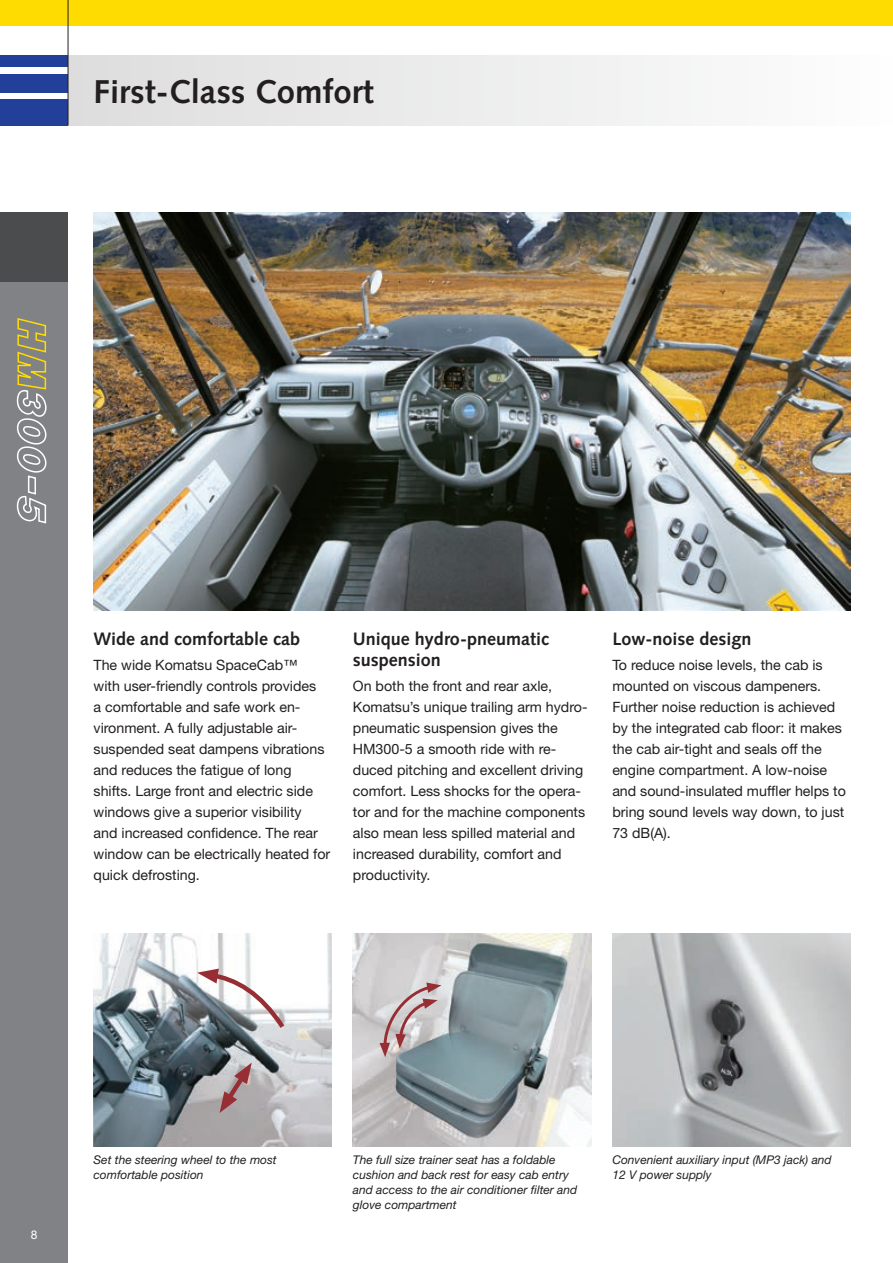
<style>
.page{position:relative;width:893px;height:1263px;background:#fff}
.page>*{position:absolute;margin:0;border:0;box-sizing:border-box;transform-origin:0 0}
.t1{font:700 33px "Syntax LTCE";color:#231f20}
.t2{font:700 18px/21px "Syntax LTCE";color:#231f20}
.t3{font:14.25px/21px "Helvetica Neue LT Pro";color:#231f20}
.t4{font:italic 12px/15px "Helvetica Neue LT Pro";color:#231f20}
.t5{font:12px "Helvetica Neue LT Pro";color:#fff}
</style>
<div class="page">
<img style="left:94px;top:213px;width:756px;height:397px">
<div style="left:0;top:213px;width:68px;height:1050px;background:#808285"></div>
<div style="left:0;top:99px;width:68px;height:26px;background:#223f99"></div>
<div style="left:0;top:74px;width:68px;height:18px;background:#223f99"></div>
<div style="left:0;top:55px;width:68px;height:12px;background:#223f99"></div>
<div style="left:0;top:0;width:893px;height:26px;background:#ffdc01"></div>
<div style="left:0;top:213px;width:68px;height:69px;background:#4b4c4d"></div>
<div style="left:68px;top:55px;width:825px;height:70px;background:linear-gradient(to right,#ddddde,#fdfdfe)"></div>
<hr style="left:68px;top:0;width:1px;height:125px;background:#231f20">
<img style="left:94px;top:934px;width:238px;height:212px">
<img style="left:353px;top:934px;width:238px;height:212px">
<img style="left:612px;top:934px;width:238px;height:212px">
<svg style="left:379px;top:982px;width:62px;height:75px;background:#bfb2b5"></svg>
<svg style="left:220px;top:1062px;width:32px;height:51px;background:#ab9193"></svg>
<svg style="left:197px;top:968px;width:92px;height:65px"></svg>
<svg style="left:16px;top:318px;width:31px;height:206px"></svg>
<h1 class="t1" style="left:94px;top:73px;width:282px">First-Class Comfort</h1>
<p class="t2" style="left:94px;top:628px;width:208px">Wide and comfortable cab</p>
<p class="t3" style="left:94px;top:654px;width:238px">The wide Komatsu SpaceCab™<br>with user-friendly controls provides<br>a comfortable and safe work en&shy;vironment. A fully adjustable air&shy;suspended seat dampens vibrations and reduces the fatigue of long shifts. Large front and electric side windows give a superior visibility<br>and increased confidence. The rear window can be electrically heated for quick defrosting.</p>
<p class="t2" style="left:353px;top:628px;width:198px">Unique hydro-pneumatic suspension</p>
<p class="t3" style="left:353px;top:675px;width:236px">On both the front and rear axle,<br>Komatsu’s unique trailing arm hydro&shy;pneumatic suspension gives the<br>HM300-5 a smooth ride with re&shy;duced pitching and excellent driving comfort. Less shocks for the opera&shy;tor and for the machine components also mean less spilled material and increased durability, comfort and productivity.</p>
<p class="t2" style="left:612px;top:628px;width:141px">Low-noise design</p>
<p class="t3" style="left:612px;top:654px;width:235px">To reduce noise levels, the cab is mounted on viscous dampeners.<br>Further noise reduction is achieved by the integrated cab floor: it makes the cab air-tight and seals off the engine compartment. A low-noise and sound-insulated muffler helps to bring sound levels way down, to just<br>73 dB(A).</p>
<p class="t5" style="left:31px;top:1227px;width:8px">8</p>
<p class="t4" style="left:94px;top:1151px;width:185px">Set the steering wheel to the most comfortable position</p>
<p class="t4" style="left:612px;top:1151px;width:221px">Convenient auxiliary input (MP3 jack) and<br>12 V power supply</p>
<p class="t4" style="left:353px;top:1151px;width:226px">The full size trainer seat has a foldable cushion and back rest for easy cab entry and access to the air conditioner filter and glove compartment</p>
</div>
